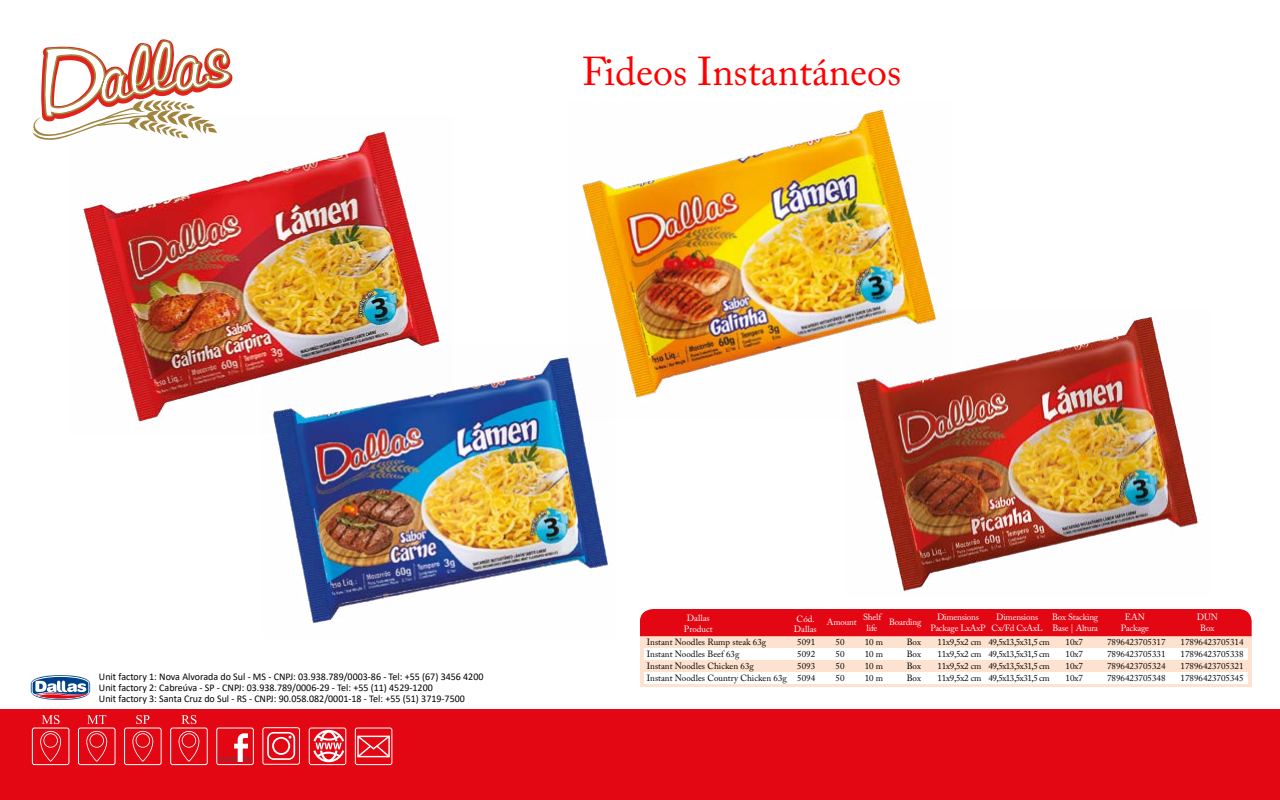
<style>
.page{position:relative;width:1280px;height:800px;background:#fff}
.page>*{position:absolute;margin:0;border:0;box-sizing:border-box;transform-origin:0 0}
.t1{font:40px "Adobe Caslon Pro";color:#f00}
.t2{font:10.2px/11px "Calibri";color:#000}
.t3{font:9px/12px "Adobe Caslon Pro";color:#000;text-align:justify}
.t4{font:9px/10.8px "Adobe Caslon Pro";letter-spacing:-.02em;color:#fff;text-align:center}
.t5{font:9px/10px "Adobe Caslon Pro";color:#fff}
</style>
<div class="page">
<div style="left:0;top:710px;width:1280px;height:90px;background:#e30613"></div>
<svg style="left:30px;top:675px;width:61px;height:25px"></svg>
<div style="left:309px;top:728px;width:37px;height:37px;border:1px solid #fff;border-radius:2px"></div>
<div style="left:216px;top:728px;width:38px;height:37px;border:1px solid #fff;border-radius:2px"></div>
<div style="left:219px;top:757px;width:32px;height:5px;background:#be1622"></div>
<svg style="left:234px;top:733px;width:14px;height:29px"></svg>
<div style="left:124px;top:728px;width:37px;height:37px;border:1px solid #fff;border-radius:2px"></div>
<svg style="left:132px;top:731px;width:21px;height:31px"></svg>
<div style="left:78px;top:728px;width:37px;height:37px;border:1px solid #fff;border-radius:2px"></div>
<svg style="left:86px;top:731px;width:21px;height:31px"></svg>
<div style="left:32px;top:728px;width:37px;height:37px;border:1px solid #fff;border-radius:2px"></div>
<svg style="left:40px;top:731px;width:21px;height:31px"></svg>
<div style="left:170px;top:728px;width:38px;height:37px;border:1px solid #fff;border-radius:2px"></div>
<svg style="left:179px;top:731px;width:20px;height:31px"></svg>
<div style="left:355px;top:728px;width:37px;height:37px;border:1px solid #fff;border-radius:2px"></div>
<svg style="left:356px;top:734px;width:35px;height:25px"></svg>
<svg style="left:312px;top:729px;width:34px;height:34px"></svg>
<div style="left:263px;top:727px;width:37px;height:38px;border:1px solid #fff;border-radius:2px"></div>
<svg style="left:267px;top:732px;width:28px;height:28px"></svg>
<svg style="left:136px;top:715px;width:13px;height:9px"></svg>
<svg style="left:87px;top:715px;width:19px;height:9px"></svg>
<svg style="left:42px;top:715px;width:18px;height:9px"></svg>
<svg style="left:181px;top:715px;width:15px;height:9px"></svg>
<svg style="left:33px;top:39px;width:199px;height:101px"></svg>
<div style="left:640px;top:636px;width:612px;height:51px;background:#fde2cf"></div>
<div style="left:644px;top:649px;width:604px;height:11px;background:#fff"></div>
<div style="left:644px;top:673px;width:604px;height:11px;background:#fff"></div>
<div style="left:640px;top:609px;width:612px;height:27px;background:#e30613"></div>
<img style="left:71px;top:116px;width:370px;height:306px">
<img style="left:263px;top:346px;width:348px;height:278px">
<img style="left:568px;top:109px;width:366px;height:311px">
<img style="left:845px;top:310px;width:354px;height:284px">
<h1 class="t1" style="left:582px;top:48px;width:320px">Fideos Instantáneos</h1>
<p class="t2" style="left:99px;top:671px;width:386px">Unit factory 1: Nova Alvorada do Sul - MS - CNPJ: 03.938.789/0003-86 - Tel: +55 (67) 3456 4200<br>Unit factory 2: Cabreúva - SP - CNPJ: 03.938.789/0006-29 - Tel: +55 (11) 4529-1200<br>Unit factory 3: Santa Cruz do Sul - RS - CNPJ: 90.058.082/0001-18 - Tel: +55 (51) 3719-7500</p>
<p class="t5" style="left:684px;top:612px;width:30px;line-height:10.8px;text-align:center">Dallas<br>Product</p>
<p class="t4" style="left:827px;top:616px;width:31px">Amount</p>
<p class="t4" style="left:889px;top:616px;width:34px">Boarding</p>
<p class="t4" style="left:930px;top:612px;width:57px">Dimensions<br>Package LxAxP</p>
<p class="t4" style="left:992px;top:612px;width:53px">Dimensions<br>Cx/Fd CxAxL</p>
<p class="t4" style="left:1052px;top:612px;width:48px;text-align:left">Box Stacking<br>Base | Altura</p>
<p class="t4" style="left:1121px;top:612px;width:30px">EAN<br>Package</p>
<p class="t4" style="left:863px;top:612px;width:20px">Shelf life</p>
<p class="t4" style="left:1197px;top:611px;width:23px">DUN<br>Box</p>
<p class="t5" style="left:794px;top:614px;width:24px">Cód.<br>Dallas</p>
<p class="t3" style="left:1066px;top:636px;width:19px">10x7<br>10x7<br>10x7<br>10x7</p>
<p class="t3" style="left:1181px;top:636px;width:64px">17896423705314<br>17896423705338<br>17896423705321<br>17896423705345</p>
<p class="t3" style="left:647px;top:636px;width:142px;text-align:left">Instant Noodles Rump steak 63g<br>Instant Noodles Beef 63g<br>Instant Noodles Chicken 63g<br>Instant Noodles Country Chicken 63g</p>
<p class="t3" style="left:797px;top:636px;width:19px">5091<br>5092<br>5093<br>5094</p>
<p class="t3" style="left:836px;top:636px;width:10px">50<br>50<br>50<br>50</p>
<p class="t3" style="left:907px;top:636px;width:16px">Box Box Box Box</p>
<p class="t3" style="left:937px;top:636px;width:46px">11x9,5x2 cm 11x9,5x2 cm 11x9,5x2 cm 11x9,5x2 cm</p>
<p class="t3" style="left:988px;top:636px;width:63px">49,5x13,5x31,5 cm 49,5x13,5x31,5 cm 49,5x13,5x31,5 cm 49,5x13,5x31,5 cm</p>
<p class="t3" style="left:1107px;top:636px;width:60px">7896423705317<br>7896423705331<br>7896423705324<br>7896423705348</p>
<p class="t3" style="left:865px;top:636px;width:20px">10 m 10 m 10 m 10 m</p>
</div>
